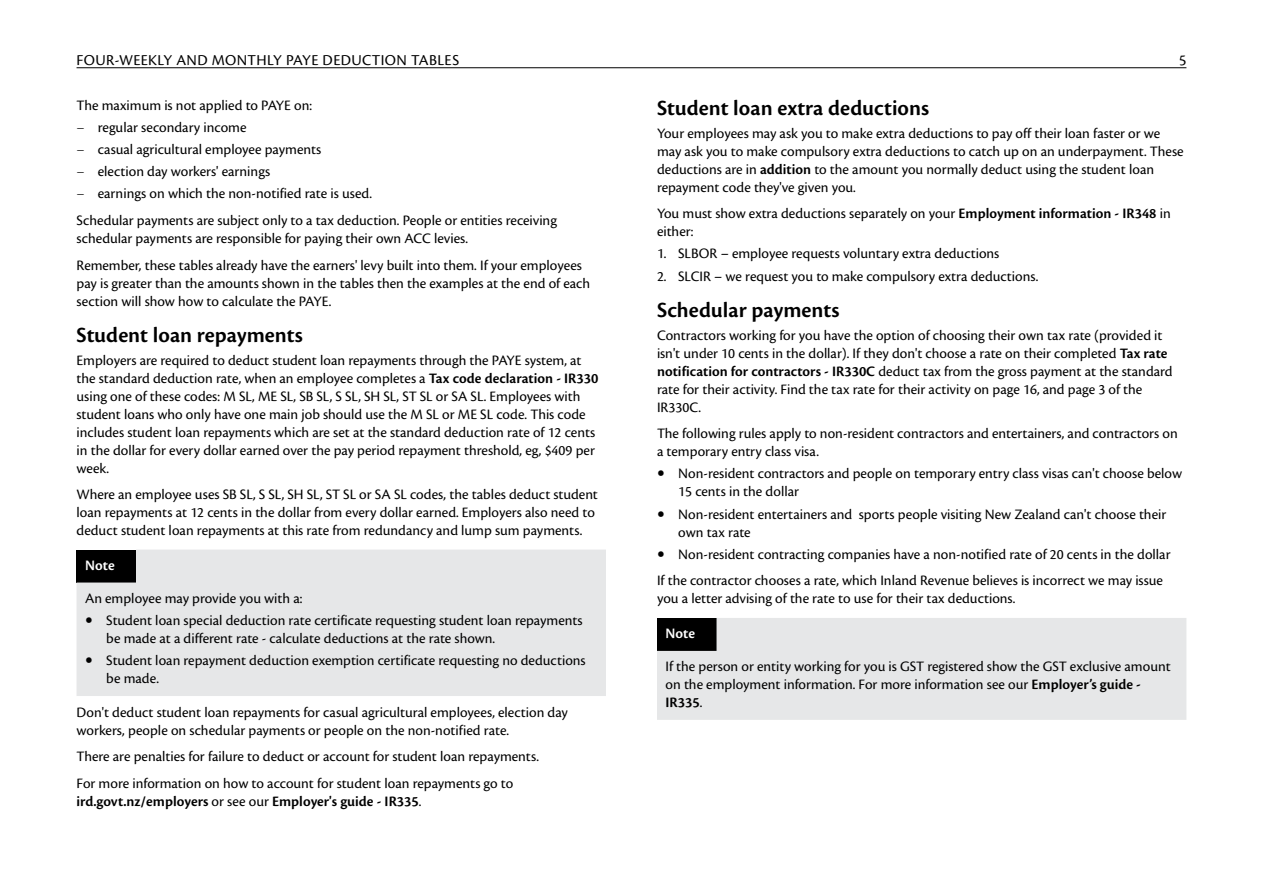
<style>
.page{position:relative;width:1263px;height:893px;background:#fff}
.page>*{position:absolute;margin:0;border:0;box-sizing:border-box;transform-origin:0 0}
.t1{font:600 22.5px "Cronos Pro";color:#000}
.t2{font:15.75px "Cronos Pro";letter-spacing:.025em;color:#000}
.t3{font:15px/18px "Cronos Pro";color:#000}
.t4{font:600 15px "Cronos Pro";color:#000}
.t5{font:600 15px "Cronos Pro";letter-spacing:.005em;color:#fff}
.s1{font-weight:300}
.s2{font-weight:600}
.s3{font-weight:700;font-size:21px}
.s4{font-weight:400}
</style>
<div class="page">
<hr style="left:77px;top:67px;width:1109px;height:1px;background:#000">
<div style="left:77px;top:550px;width:529px;height:146px;background:#e6e7e8"></div>
<div style="left:657px;top:618px;width:529px;height:102px;background:#e6e7e8"></div>
<p class="t2" style="left:77px;top:51px;width:384px">FOUR-WEEKLY AND MONTHLY PAYE DEDUCTION TABLES</p>
<p class="t2" style="left:1179px;top:51px;width:9px">5</p>
<p class="t3" style="left:77px;top:96px;width:237px">The maximum is not applied to PAYE on:</p>
<p class="t3" style="left:77px;top:118px;width:172px"><span class="s1">–</span> regular secondary income</p>
<p class="t3" style="left:77px;top:140px;width:246px"><span class="s1">–</span> casual agricultural employee payments</p>
<p class="t3" style="left:77px;top:163px;width:195px"><span class="s1">–</span> election day workers' earnings</p>
<p class="t3" style="left:77px;top:181px;width:482px;line-height:26.5px"><span class="s1">–</span> earnings on which the non-notified rate is used.<br>Schedular payments are subject only to a tax deduction. People or entities receiving</p>
<p class="t3" style="left:77px;top:225px;width:507px;line-height:26.5px">schedular payments are responsible for paying their own ACC levies.<br>Remember, these tables already have the earners' levy built into them. If your employees</p>
<p class="t3" style="left:77px;top:274px;width:515px">pay is greater than the amounts shown in the tables then the examples at the end of each section will show how to calculate the PAYE.</p>
<h1 class="t1" style="left:77px;top:322px;width:228px">Student loan repayments</h1>
<p class="t3" style="left:77px;top:351px;width:523px">Employers are required to deduct student loan repayments through the PAYE system, at the standard deduction rate, when an employee completes a <span class="s2">Tax code declaration - IR330 </span>using one of these codes: M SL, ME SL, SB SL, S SL, SH SL, ST SL or SA SL. Employees with student loans who only have one main job should use the M SL or ME SL code. This code includes student loan repayments which are set at the standard deduction rate of 12 cents in the dollar for every dollar earned over the pay period repayment threshold, eg, $409 per week.</p>
<p class="t3" style="left:77px;top:485px;width:523px">Where an employee uses SB SL, S SL, SH SL, ST SL or SA SL codes, the tables deduct student loan repayments at 12 cents in the dollar from every dollar earned. Employers also need to deduct student loan repayments at this rate from redundancy and lump sum payments.</p>
<p class="t5" style="left:85px;top:556px;width:31px">Note</p>
<p class="t3" style="left:85px;top:589px;width:219px">An employee may provide you with a:</p>
<p class="t3" style="left:106px;top:611px;width:478px;text-indent:-21px"><span class="s3">•</span> Student loan special deduction rate certificate requesting student loan repayments be made at a different rate - calculate deductions at the rate shown.</p>
<p class="t3" style="left:106px;top:652px;width:481px;text-indent:-21px"><span class="s3">•</span> Student loan repayment deduction exemption certificate requesting no deductions be made.</p>
<p class="t3" style="left:77px;top:703px;width:493px">Don't deduct student loan repayments for casual agricultural employees, election day workers, people on schedular payments or people on the non-notified rate.</p>
<p class="t3" style="left:77px;top:743px;width:464px;line-height:26.5px">There are penalties for failure to deduct or account for student loan repayments.<br>For more information on how to account for student loan repayments go to</p>
<p class="t4" style="left:77px;top:792px;width:346px">ird.govt.nz/employers <span class="s4">or see our</span> Employer's guide - IR335<span class="s4">.</span></p>
<h1 class="t1" style="left:657px;top:95px;width:274px">Student loan extra deductions</h1>
<p class="t3" style="left:657px;top:124px;width:528px">Your employees may ask you to make extra deductions to pay off their loan faster or we may ask you to make compulsory extra deductions to catch up on an underpayment. These deductions are in <span class="s2">addition</span> to the amount you normally deduct using the student loan repayment code they've given you.</p>
<p class="t3" style="left:657px;top:204px;width:515px">You must show extra deductions separately on your <span class="s2">Employment information - IR348</span> in either:</p>
<p class="t3" style="left:657px;top:245px;width:344px">1. SLBOR – employee requests voluntary extra deductions</p>
<p class="t3" style="left:657px;top:267px;width:383px">2. SLCIR – we request you to make compulsory extra deductions.</p>
<h1 class="t1" style="left:657px;top:297px;width:184px">Schedular payments</h1>
<p class="t3" style="left:657px;top:326px;width:517px">Contractors working for you have the option of choosing their own tax rate (provided it isn't under 10 cents in the dollar). If they don't choose a rate on their completed <span class="s2">Tax rate notification for contractors - IR330C</span> deduct tax from the gross payment at the standard rate for their activity. Find the tax rate for their activity on page 16, and page 3 of the IR330C.</p>
<p class="t3" style="left:657px;top:424px;width:522px">The following rules apply to non-resident contractors and entertainers, and contractors on a temporary entry class visa.</p>
<p class="t3" style="left:678px;top:465px;width:505px;text-indent:-21px"><span class="s3">•</span> Non-resident contractors and people on temporary entry class visas can't choose below<br>15 cents in the dollar</p>
<p class="t3" style="left:678px;top:505px;width:489px;text-indent:-21px"><span class="s3">•</span> Non-resident entertainers and sports people visiting New Zealand can't choose their own tax rate</p>
<p class="t3" style="left:657px;top:541px;width:515px;line-height:26.5px"><span class="s3">•</span> Non-resident contracting companies have a non-notified rate of 20 cents in the dollar<br>If the contractor chooses a rate, which Inland Revenue believes is incorrect we may issue</p>
<p class="t3" style="left:657px;top:590px;width:360px">you a letter advising of the rate to use for their tax deductions.</p>
<p class="t5" style="left:665px;top:625px;width:31px">Note</p>
<p class="t3" style="left:665px;top:657px;width:507px">If the person or entity working for you is GST registered show the GST exclusive amount on the employment information. For more information see our <span class="s2">Employer’s guide -<br>IR335</span>.</p>
</div>
